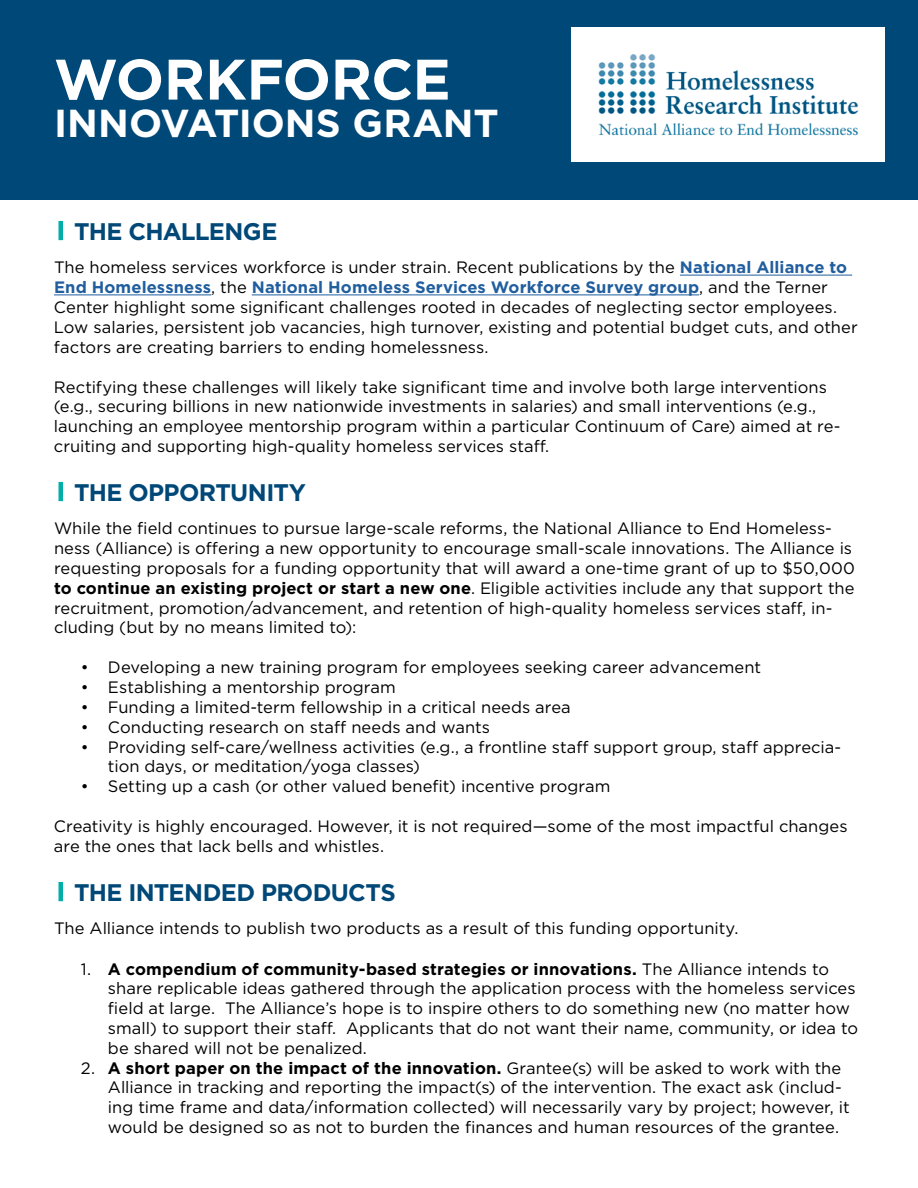
<style>
.page{position:relative;width:918px;height:1188px;background:#fff}
.page>*{position:absolute;margin:0;border:0;box-sizing:border-box;transform-origin:0 0}
.t1{font:700 57px "Gotham";letter-spacing:-.01em;color:#fff}
.t2{font:700 39px "Gotham";color:#fff}
.t3{font:700 24px "Gotham";letter-spacing:-.025em;color:#004877}
.t4{font:16.5px/19.8px "Gotham";color:#000}
.s1{font-weight:700;color:#215e9e}
.s2{font-weight:700}
</style>
<div class="page">
<div style="left:0;top:0;width:918px;height:199px;background:#004877"></div>
<div style="left:58px;top:221px;width:5px;height:19px;background:#00aeaa"></div>
<hr style="left:680px;top:275px;width:172px;height:1px;background:#215e9e">
<hr style="left:54px;top:294px;width:157px;height:1px;background:#215e9e">
<hr style="left:252px;top:294px;width:447px;height:1px;background:#215e9e">
<div style="left:58px;top:482px;width:5px;height:19px;background:#00aeaa"></div>
<div style="left:58px;top:882px;width:5px;height:19px;background:#00aeaa"></div>
<div style="left:572px;top:27px;width:313px;height:135px;background:#fff"></div>
<img style="left:598px;top:54px;width:261px;height:82px">
<h1 class="t1" style="left:54px;top:42px;width:398px">WORKFORCE</h1>
<h2 class="t2" style="left:54px;top:97px;width:446px">INNOVATIONS GRANT</h2>
<h3 class="t3" style="left:74px;top:216px;width:205px">THE CHALLENGE</h3>
<p class="t4" style="left:54px;top:257px;width:805px">The homeless services workforce is under strain. Recent publications by the <span class="s1">National Alliance to End Homelessness</span>, the <span class="s1">National Homeless Services Workforce Survey group</span>, and the Terner Center highlight some significant challenges rooted in decades of neglecting sector employees.<br>Low salaries, persistent job vacancies, high turnover, existing and potential budget cuts, and other factors are creating barriers to ending homelessness.</p>
<p class="t4" style="left:54px;top:377px;width:788px">Rectifying these challenges will likely take significant time and involve both large interventions (e.g., securing billions in new nationwide investments in salaries) and small interventions (e.g., launching an employee mentorship program within a particular Continuum of Care) aimed at re&shy;cruiting and supporting high-quality homeless services staff.</p>
<h3 class="t3" style="left:74px;top:477px;width:233px">THE OPPORTUNITY</h3>
<p class="t4" style="left:54px;top:518px;width:803px">While the field continues to pursue large-scale reforms, the National Alliance to End Homeless&shy;ness (Alliance) is offering a new opportunity to encourage small-scale innovations. The Alliance is requesting proposals for a funding opportunity that will award a one-time grant of up to $50,000 <span class="s2">to continue an existing project or start a new one</span>. Eligible activities include any that support the recruitment, promotion/advancement, and retention of high-quality homeless services staff, in&shy;cluding (but by no means limited to):</p>
<p class="t4" style="left:81px;top:657px;width:682px">• Developing a new training program for employees seeking career advancement</p>
<p class="t4" style="left:81px;top:677px;width:316px">• Establishing a mentorship program</p>
<p class="t4" style="left:81px;top:697px;width:491px">• Funding a limited-term fellowship in a critical needs area</p>
<p class="t4" style="left:81px;top:717px;width:411px">• Conducting research on staff needs and wants</p>
<p class="t4" style="left:108px;top:737px;width:735px;text-indent:-27px">• Providing self-care/wellness activities (e.g., a frontline staff support group, staff apprecia&shy;tion days, or meditation/yoga classes)</p>
<p class="t4" style="left:81px;top:776px;width:531px">• Setting up a cash (or other valued benefit) incentive program</p>
<p class="t4" style="left:54px;top:816px;width:795px">Creativity is highly encouraged. However, it is not required—some of the most impactful changes are the ones that lack bells and whistles.</p>
<h3 class="t3" style="left:74px;top:877px;width:323px">THE INTENDED PRODUCTS</h3>
<p class="t4" style="left:54px;top:918px;width:686px">The Alliance intends to publish two products as a result of this funding opportunity.</p>
<p class="t4" style="left:108px;top:958px;width:752px;text-indent:-27px">1. <span class="s2">A compendium of community-based strategies or innovations.</span> The Alliance intends to share replicable ideas gathered through the application process with the homeless services field at large. The Alliance’s hope is to inspire others to do something new (no matter how small) to support their staff. Applicants that do not want their name, community, or idea to be shared will not be penalized.</p>
<p class="t4" style="left:108px;top:1057px;width:743px;text-indent:-27px">2. <span class="s2">A short paper on the impact of the innovation.</span> Grantee(s) will be asked to work with the Alliance in tracking and reporting the impact(s) of the intervention. The exact ask (includ&shy;ing time frame and data/information collected) will necessarily vary by project; however, it would be designed so as not to burden the finances and human resources of the grantee.</p>
</div>
